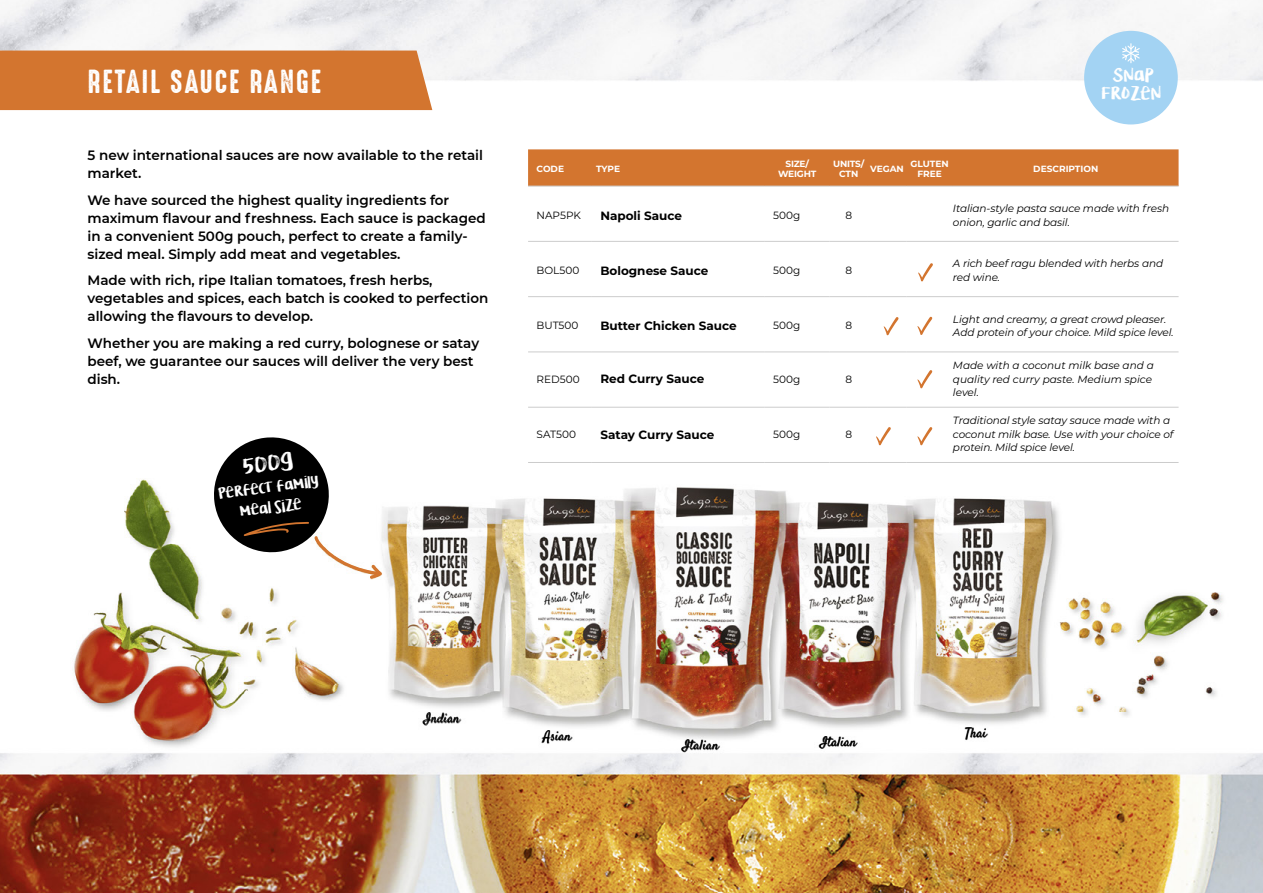
<style>
.page{position:relative;width:1263px;height:893px;background:#fff}
.page>*{position:absolute;margin:0;border:0;box-sizing:border-box;transform-origin:0 0}
.t1{font:30px "High Voltage Rough";letter-spacing:.06em;color:#fff}
.t2{font:20.25px "KG Lifeis Messy";color:#fff}
.t3{font:16.2px "KG Lifeis Messy";letter-spacing:.02em;color:#fff}
.t4{font:600 13.5px/18px "Montserrat";color:#000}
.t5{font:13.5px "Satisfy";color:#000}
.t6{font:13.5px "KG Lifeis Messy";color:#fff}
.t7{font:700 12px "Montserrat";color:#000}
.t8{font:italic 10.5px/13.5px "Montserrat";letter-spacing:-.01em;color:#000}
.t9{font:10.5px "Montserrat";color:#000}
.t10{font:700 9px/10.5px "Montserrat";letter-spacing:-.01em;color:#fff;text-align:center}
</style>
<div class="page">
<img style="left:0;top:0;width:1263px;height:893px">
<div style="left:0;top:51px;width:432px;height:59px;background:#d3752f"></div>
<div style="left:1084px;top:31px;width:94px;height:93px;background:#a3d3f3;border-radius:50%"></div>
<svg style="left:1122px;top:44px;width:18px;height:19px"></svg>
<div style="left:528px;top:149px;width:650px;height:37px;background:#d3752f"></div>
<hr style="left:528px;top:186px;width:64px;height:1px;background:#ccc">
<hr style="left:592px;top:186px;width:173px;height:1px;background:#ccc">
<hr style="left:765px;top:186px;width:65px;height:1px;background:#ccc">
<hr style="left:830px;top:186px;width:38px;height:1px;background:#ccc">
<hr style="left:868px;top:186px;width:38px;height:1px;background:#ccc">
<hr style="left:906px;top:186px;width:47px;height:1px;background:#ccc">
<hr style="left:953px;top:186px;width:225px;height:1px;background:#ccc">
<hr style="left:528px;top:241px;width:64px;height:1px;background:#ccc">
<hr style="left:592px;top:241px;width:173px;height:1px;background:#ccc">
<hr style="left:765px;top:241px;width:65px;height:1px;background:#ccc">
<hr style="left:830px;top:241px;width:38px;height:1px;background:#ccc">
<hr style="left:868px;top:241px;width:38px;height:1px;background:#ccc">
<hr style="left:906px;top:241px;width:47px;height:1px;background:#ccc">
<hr style="left:953px;top:241px;width:225px;height:1px;background:#ccc">
<hr style="left:528px;top:296px;width:64px;height:1px;background:#ccc">
<hr style="left:592px;top:296px;width:173px;height:1px;background:#ccc">
<hr style="left:765px;top:296px;width:65px;height:1px;background:#ccc">
<hr style="left:830px;top:296px;width:38px;height:1px;background:#ccc">
<hr style="left:868px;top:296px;width:38px;height:1px;background:#ccc">
<hr style="left:906px;top:296px;width:47px;height:1px;background:#ccc">
<hr style="left:953px;top:296px;width:225px;height:1px;background:#ccc">
<hr style="left:528px;top:352px;width:64px;height:1px;background:#ccc">
<hr style="left:592px;top:352px;width:173px;height:1px;background:#ccc">
<hr style="left:765px;top:352px;width:65px;height:1px;background:#ccc">
<hr style="left:830px;top:352px;width:38px;height:1px;background:#ccc">
<hr style="left:868px;top:352px;width:38px;height:1px;background:#ccc">
<hr style="left:906px;top:352px;width:47px;height:1px;background:#ccc">
<hr style="left:953px;top:352px;width:225px;height:1px;background:#ccc">
<hr style="left:528px;top:407px;width:64px;height:1px;background:#ccc">
<hr style="left:592px;top:407px;width:173px;height:1px;background:#ccc">
<hr style="left:765px;top:407px;width:65px;height:1px;background:#ccc">
<hr style="left:830px;top:407px;width:38px;height:1px;background:#ccc">
<hr style="left:868px;top:407px;width:38px;height:1px;background:#ccc">
<hr style="left:906px;top:407px;width:47px;height:1px;background:#ccc">
<hr style="left:953px;top:407px;width:225px;height:1px;background:#ccc">
<hr style="left:528px;top:462px;width:64px;height:1px;background:#ccc">
<hr style="left:592px;top:462px;width:173px;height:1px;background:#ccc">
<hr style="left:765px;top:462px;width:65px;height:1px;background:#ccc">
<hr style="left:830px;top:462px;width:38px;height:1px;background:#ccc">
<hr style="left:868px;top:462px;width:38px;height:1px;background:#ccc">
<hr style="left:906px;top:462px;width:47px;height:1px;background:#ccc">
<hr style="left:953px;top:462px;width:225px;height:1px;background:#ccc">
<svg style="left:917px;top:317px;width:15px;height:18px"></svg>
<svg style="left:917px;top:370px;width:15px;height:18px"></svg>
<svg style="left:918px;top:263px;width:15px;height:18px"></svg>
<svg style="left:876px;top:427px;width:15px;height:18px"></svg>
<svg style="left:917px;top:427px;width:15px;height:18px"></svg>
<svg style="left:884px;top:317px;width:14px;height:18px"></svg>
<svg style="left:211px;top:434px;width:173px;height:148px"></svg>
<p class="t1" style="left:87px;top:65px;width:235px">RETAIL SAUCE RANGE</p>
<p class="t4" style="left:87px;top:146px;width:397px">5 new international sauces are now available to the retail market.</p>
<p class="t4" style="left:87px;top:190px;width:400px">We have sourced the highest quality ingredients for maximum flavour and freshness. Each sauce is packaged in a convenient 500g pouch, perfect to create a family&shy;sized meal. Simply add meat and vegetables.</p>
<p class="t4" style="left:87px;top:271px;width:402px">Made with rich, ripe Italian tomatoes, fresh herbs, vegetables and spices, each batch is cooked to perfection allowing the flavours to develop.</p>
<p class="t4" style="left:87px;top:333px;width:393px">Whether you are making a red curry, bolognese or satay beef, we guarantee our sauces will deliver the very best dish.</p>
<p class="t2" style="left:241px;top:451px;width:52px;rotate:-7deg">500G</p>
<p class="t6" style="left:217px;top:483px;width:102px;rotate:-7deg">PERFECT FAMILY</p>
<p class="t6" style="left:239px;top:501px;width:63px;rotate:-7deg">MEAL SIZE</p>
<p class="t3" style="left:1113px;top:63px;width:43px">SNAP</p>
<p class="t3" style="left:1101px;top:81px;width:61px">FROZEN</p>
<p class="t10" style="left:537px;top:163px;width:29px">CODE</p>
<p class="t10" style="left:596px;top:163px;width:26px">TYPE</p>
<p class="t10" style="left:778px;top:158px;width:40px">SIZE/<br>WEIGHT</p>
<p class="t10" style="left:833px;top:158px;width:33px">UNITS/<br>CTN</p>
<p class="t10" style="left:870px;top:163px;width:35px">VEGAN</p>
<p class="t10" style="left:910px;top:158px;width:40px">GLUTEN<br>FREE</p>
<p class="t10" style="left:1033px;top:163px;width:67px">DESCRIPTION</p>
<p class="t9" style="left:537px;top:208px;width:46px">NAP5PK</p>
<p class="t7" style="left:600px;top:207px;width:83px">Napoli Sauce</p>
<p class="t9" style="left:773px;top:208px;width:29px">500g</p>
<p class="t9" style="left:845px;top:208px;width:8px">8</p>
<p class="t8" style="left:953px;top:201px;width:218px">Italian-style pasta sauce made with fresh onion, garlic and basil.</p>
<p class="t9" style="left:537px;top:263px;width:44px">BOL500</p>
<p class="t7" style="left:600px;top:262px;width:110px">Bolognese Sauce</p>
<p class="t9" style="left:773px;top:263px;width:29px">500g</p>
<p class="t9" style="left:845px;top:263px;width:8px">8</p>
<p class="t8" style="left:953px;top:256px;width:212px">A rich beef ragu blended with herbs and red wine.</p>
<p class="t9" style="left:537px;top:318px;width:43px">BUT500</p>
<p class="t7" style="left:600px;top:317px;width:138px">Butter Chicken Sauce</p>
<p class="t9" style="left:773px;top:318px;width:29px">500g</p>
<p class="t9" style="left:845px;top:318px;width:8px">8</p>
<p class="t8" style="left:953px;top:312px;width:222px">Light and creamy, a great crowd pleaser.<br>Add protein of your choice. Mild spice level.</p>
<p class="t9" style="left:537px;top:372px;width:45px">RED500</p>
<p class="t7" style="left:600px;top:370px;width:105px">Red Curry Sauce</p>
<p class="t9" style="left:773px;top:372px;width:29px">500g</p>
<p class="t9" style="left:845px;top:372px;width:8px">8</p>
<p class="t8" style="left:953px;top:358px;width:202px">Made with a coconut milk base and a quality red curry paste. Medium spice level.</p>
<p class="t9" style="left:537px;top:427px;width:41px">SAT500</p>
<p class="t7" style="left:600px;top:426px;width:115px">Satay Curry Sauce</p>
<p class="t9" style="left:773px;top:427px;width:29px">500g</p>
<p class="t9" style="left:845px;top:427px;width:8px">8</p>
<p class="t8" style="left:953px;top:414px;width:222px">Traditional style satay sauce made with a coconut milk base. Use with your choice of protein. Mild spice level.</p>
<p class="t5" style="left:424px;top:710px;width:37px">Indian</p>
<p class="t5" style="left:543px;top:727px;width:30px">Asian</p>
<p class="t5" style="left:683px;top:736px;width:37px">Italian</p>
<p class="t5" style="left:820px;top:733px;width:37px">Italian</p>
<p class="t5" style="left:965px;top:724px;width:23px">Thai</p>
</div>
